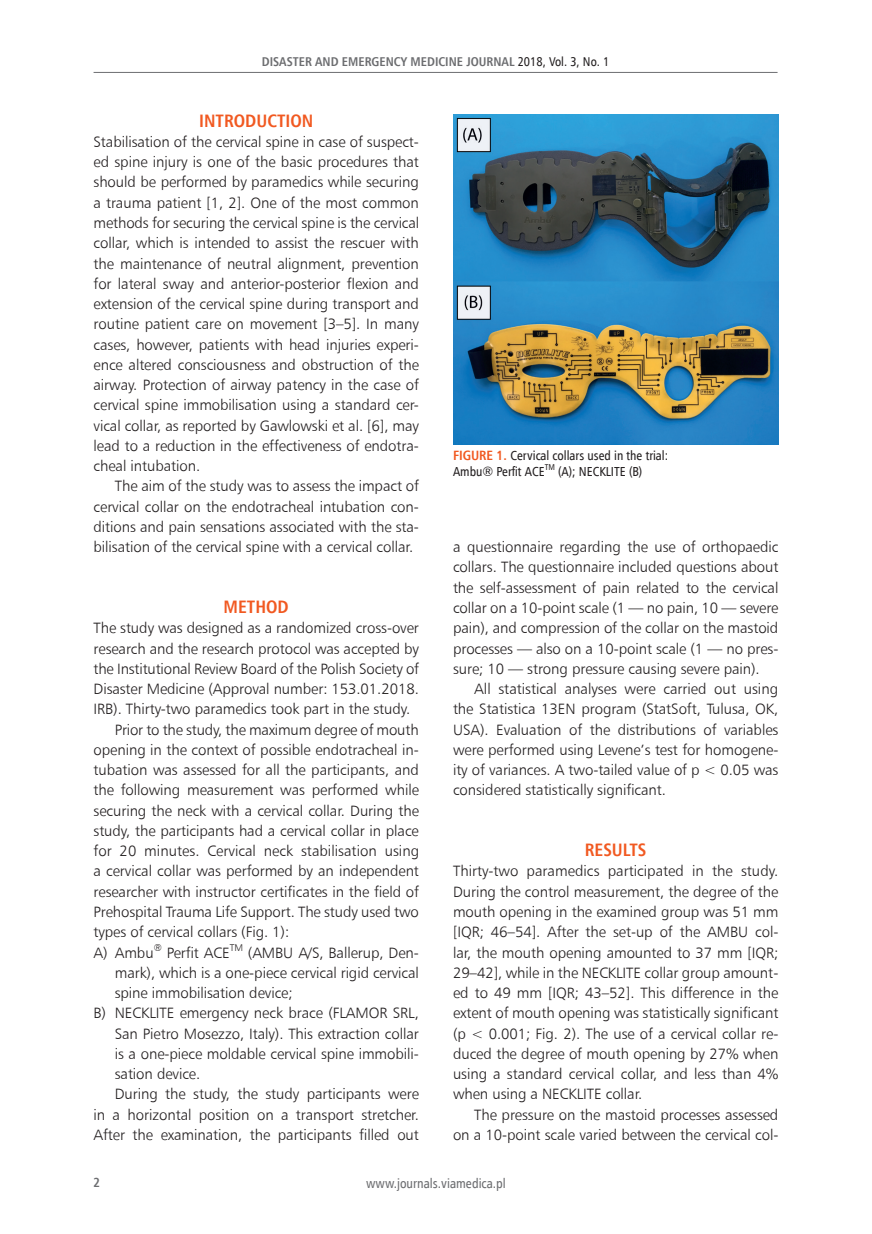
<style>
.page{position:relative;width:872px;height:1234px;background:#fff}
.page>*{position:absolute;margin:0;border:0;box-sizing:border-box;transform-origin:0 0}
.Śródtytuł_-_1{font:700 18px "Humnst 777 Cn EU";color:#f15921}
.Tekst_podstawowy_bez{font:15px/20.2px "Humnst 777 Lt EU";letter-spacing:-.005em;color:#231f20;text-align:justify}
.Tekst_podstawowy{font:15px/20.2px "Humnst 777 Lt EU";letter-spacing:-.005em;color:#231f20;text-align:justify}
.t1{font:13.5px "Humnst 777 Cn EU";color:#6c6d70}
.t2{font:700 13.2px "Humnst 777 Cn EU";color:#6c6d70}
.Rysunek_-_podpis{font:13.05px/15.6px "Humnst 777 Cn EU";color:#231f20}
.t3{font:700 12.75px "Humnst 777 Cn EU";color:#6c6d70}
.Tekst_podstawowy_bez-2{font:9.75px "Humnst 777 Lt EU";color:#231f20}
.Rysunek_-_podpis-2{font:8.55px "Humnst 777 Cn EU";color:#231f20}
.s1{font-weight:400;color:#231f20}
.s2{font-weight:700;font-size:13.5px;color:#f15921}
</style>
<div class="page">
<hr style="left:94px;top:72px;width:683px;height:1px;background:#6c6d70">
<img style="left:453px;top:115px;width:325px;height:329px">
<p class="t3" style="left:262px;top:54px;width:349px">DISASTER AND EMERGENCY MEDICINE JOURNAL <span class="s1">2018, Vol. 3, No. 1</span></p>
<p class="Śródtytuł_-_1" style="left:199px;top:109px;width:115px">INTRODUCTION</p>
<p class="Tekst_podstawowy_bez" style="left:94px;top:131px;width:327px">Stabilisation of the cervical spine in case of suspect&shy;ed spine injury is one of the basic procedures that should be performed by paramedics while securing a trauma patient [1, 2]. One of the most common methods for securing the cervical spine is the cervical collar, which is intended to assist the rescuer with the maintenance of neutral alignment, prevention for lateral sway and anterior-posterior flexion and extension of the cervical spine during transport and routine patient care on movement [3–5]. In many cases, however, patients with head injuries experi&shy;ence altered consciousness and obstruction of the airway. Protection of airway patency in the case of cervical spine immobilisation using a standard cer&shy;vical collar, as reported by Gawlowski et al. [6], may lead to a reduction in the effectiveness of endotra&shy;cheal intubation.</p>
<p class="Tekst_podstawowy" style="left:94px;top:476px;width:327px;text-indent:21px">The aim of the study was to assess the impact of cervical collar on the endotracheal intubation con&shy;ditions and pain sensations associated with the sta&shy;bilisation of the cervical spine with a cervical collar.</p>
<p class="Śródtytuł_-_1" style="left:224px;top:595px;width:67px">METHOD</p>
<p class="Tekst_podstawowy_bez" style="left:94px;top:617px;width:327px">The study was designed as a randomized cross-over research and the research protocol was accepted by the Institutional Review Board of the Polish Society of Disaster Medicine (Approval number: 153.01.2018.<br>IRB). Thirty-two paramedics took part in the study.</p>
<p class="Tekst_podstawowy" style="left:94px;top:719px;width:327px;text-indent:21px">Prior to the study, the maximum degree of mouth opening in the context of possible endotracheal in&shy;tubation was assessed for all the participants, and the following measurement was performed while securing the neck with a cervical collar. During the study, the participants had a cervical collar in place for 20 minutes. Cervical neck stabilisation using a cervical collar was performed by an independent researcher with instructor certificates in the field of Prehospital Trauma Life Support. The study used two types of cervical collars (Fig. 1):</p>
<p class="Tekst_podstawowy_bez" style="left:94px;top:941px;width:62px">A) Ambu</p>
<p class="Tekst_podstawowy_bez-2" style="left:154px;top:941px;width:10px">®</p>
<p class="Tekst_podstawowy_bez" style="left:167px;top:941px;width:65px">Perfit ACE</p>
<p class="Tekst_podstawowy_bez-2" style="left:230px;top:941px;width:15px">TM</p>
<p class="Tekst_podstawowy_bez" style="left:115px;top:941px;width:306px;text-indent:133px">(AMBU A/S, Ballerup, Den&shy;mark), which is a one-piece cervical rigid cervical spine immobilisation device;</p>
<p class="Tekst_podstawowy_bez" style="left:115px;top:1002px;width:306px;text-indent:-21px">B) NECKLITE emergency neck brace (FLAMOR SRL, San Pietro Mosezzo, Italy). This extraction collar is a one-piece moldable cervical spine immobili&shy;sation device.</p>
<p class="Tekst_podstawowy" style="left:94px;top:1083px;width:327px;text-indent:21px">During the study, the study participants were in a horizontal position on a transport stretcher.<br>After the examination, the participants filled out</p>
<p class="Rysunek_-_podpis" style="left:453px;top:447px;width:217px"><span class="s2">FIGURE 1.</span> Cervical collars used in the trial:<br>Ambu® Perfit ACE</p>
<p class="Rysunek_-_podpis-2" style="left:545px;top:461px;width:12px">TM</p>
<p class="Rysunek_-_podpis" style="left:558px;top:463px;width:85px">(A); NECKLITE (B)</p>
<p class="Tekst_podstawowy" style="left:453px;top:536px;width:327px">a questionnaire regarding the use of orthopaedic collars. The questionnaire included questions about the self-assessment of pain related to the cervical collar on a 10-point scale (1 — no pain, 10 — severe pain), and compression of the collar on the mastoid processes — also on a 10-point scale (1 — no pres&shy;sure; 10 — strong pressure causing severe pain).</p>
<p class="Tekst_podstawowy" style="left:453px;top:678px;width:327px;text-indent:21px">All statistical analyses were carried out using the Statistica 13EN program (StatSoft, Tulusa, OK, USA). Evaluation of the distributions of variables were performed using Levene’s test for homogene&shy;ity of variances. A two-tailed value of p &lt; 0.05 was considered statistically significant.</p>
<p class="Śródtytuł_-_1" style="left:585px;top:838px;width:63px">RESULTS</p>
<p class="Tekst_podstawowy_bez" style="left:453px;top:860px;width:327px">Thirty-two paramedics participated in the study.<br>During the control measurement, the degree of the mouth opening in the examined group was 51 mm [IQR; 46–54]. After the set-up of the AMBU col&shy;lar, the mouth opening amounted to 37 mm [IQR; 29–42], while in the NECKLITE collar group amount&shy;ed to 49 mm [IQR; 43–52]. This difference in the extent of mouth opening was statistically significant (p &lt; 0.001; Fig. 2). The use of a cervical collar re&shy;duced the degree of mouth opening by 27% when using a standard cervical collar, and less than 4% when using a NECKLITE collar.</p>
<p class="Tekst_podstawowy" style="left:453px;top:1103px;width:327px;text-align:right">The pressure on the mastoid processes assessed<br>on a 10-point scale varied between the cervical col-</p>
<p class="t2" style="left:94px;top:1173px;width:8px">2</p>
<p class="t1" style="left:366px;top:1174px;width:141px">www.journals.viamedica.pl</p>
</div>
